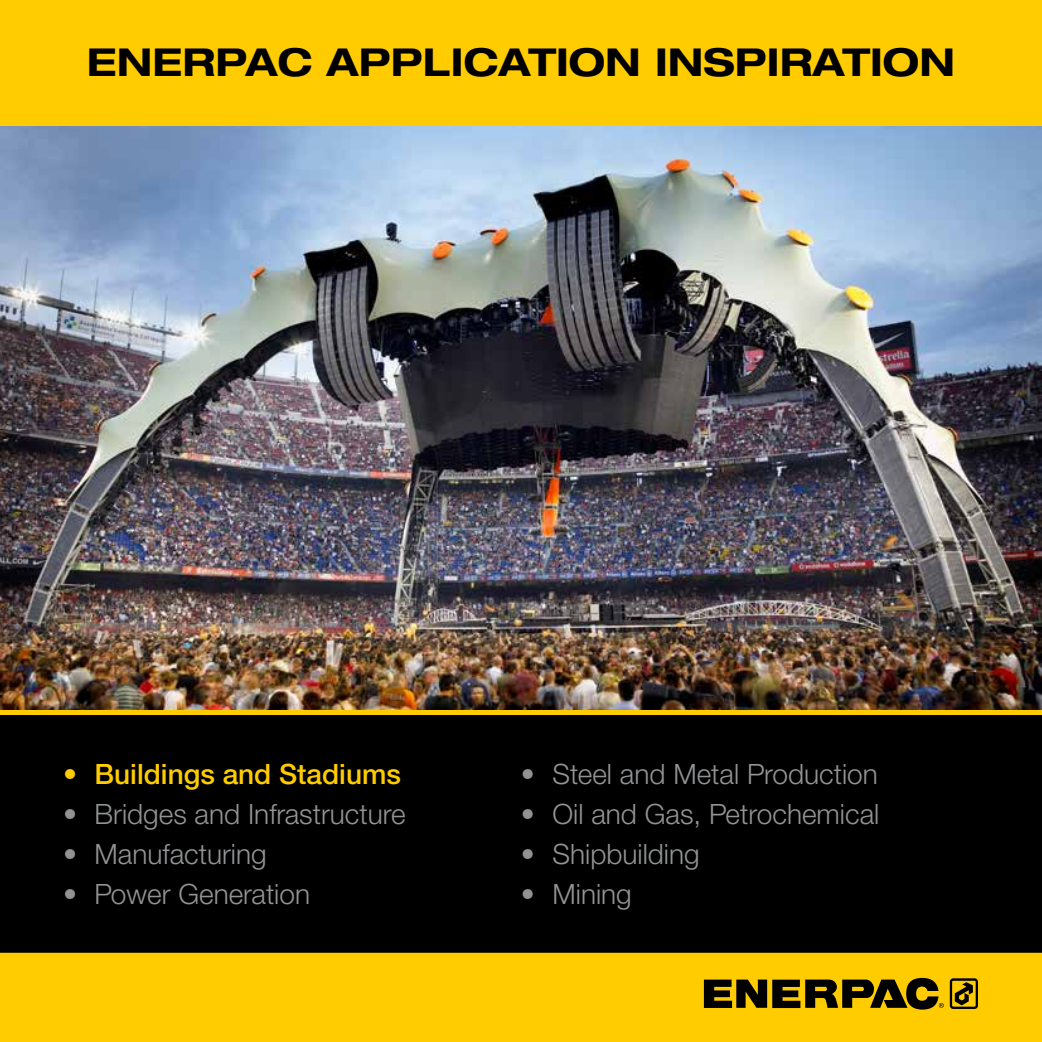
<style>
.page{position:relative;width:1042px;height:1042px;background:#fff}
.page>*{position:absolute;margin:0;border:0;box-sizing:border-box;transform-origin:0 0}
.t1{font:700 expanded 38.5px "Helvetica Neue LT Pro";color:#000}
.t2{font:300 28px "Helvetica Neue LTW1 G";color:#929395}
.t3{font:500 28px "Helvetica Neue LTW1 G";color:#fecc00}
</style>
<div class="page">
<img style="left:0;top:125px;width:1042px;height:584px">
<div style="left:0;top:953px;width:1042px;height:89px;background:#fecc00"></div>
<div style="left:0;top:714px;width:1042px;height:239px;background:#000"></div>
<svg style="left:950px;top:978px;width:28px;height:31px"></svg>
<svg style="left:704px;top:978px;width:240px;height:31px"></svg>
<div style="left:0;top:709px;width:1042px;height:5px;background:#fecc00"></div>
<div style="left:0;top:0;width:1042px;height:125px;background:#fecc00"></div>
<h1 class="t1" style="left:87px;top:37px;width:869px">ENERPAC APPLICATION INSPIRATION</h1>
<p class="t3" style="left:63px;top:757px;width:339px">• Buildings and Stadiums</p>
<p class="t2" style="left:63px;top:796px;width:344px">• Bridges and Infrastructure</p>
<p class="t2" style="left:63px;top:836px;width:205px">• Manufacturing</p>
<p class="t2" style="left:63px;top:876px;width:249px">• Power Generation</p>
<p class="t2" style="left:521px;top:756px;width:358px">• Steel and Metal Production</p>
<p class="t2" style="left:521px;top:796px;width:360px">• Oil and Gas, Petrochemical</p>
<p class="t2" style="left:521px;top:836px;width:180px">• Shipbuilding</p>
<p class="t2" style="left:521px;top:876px;width:112px">• Mining</p>
</div>
